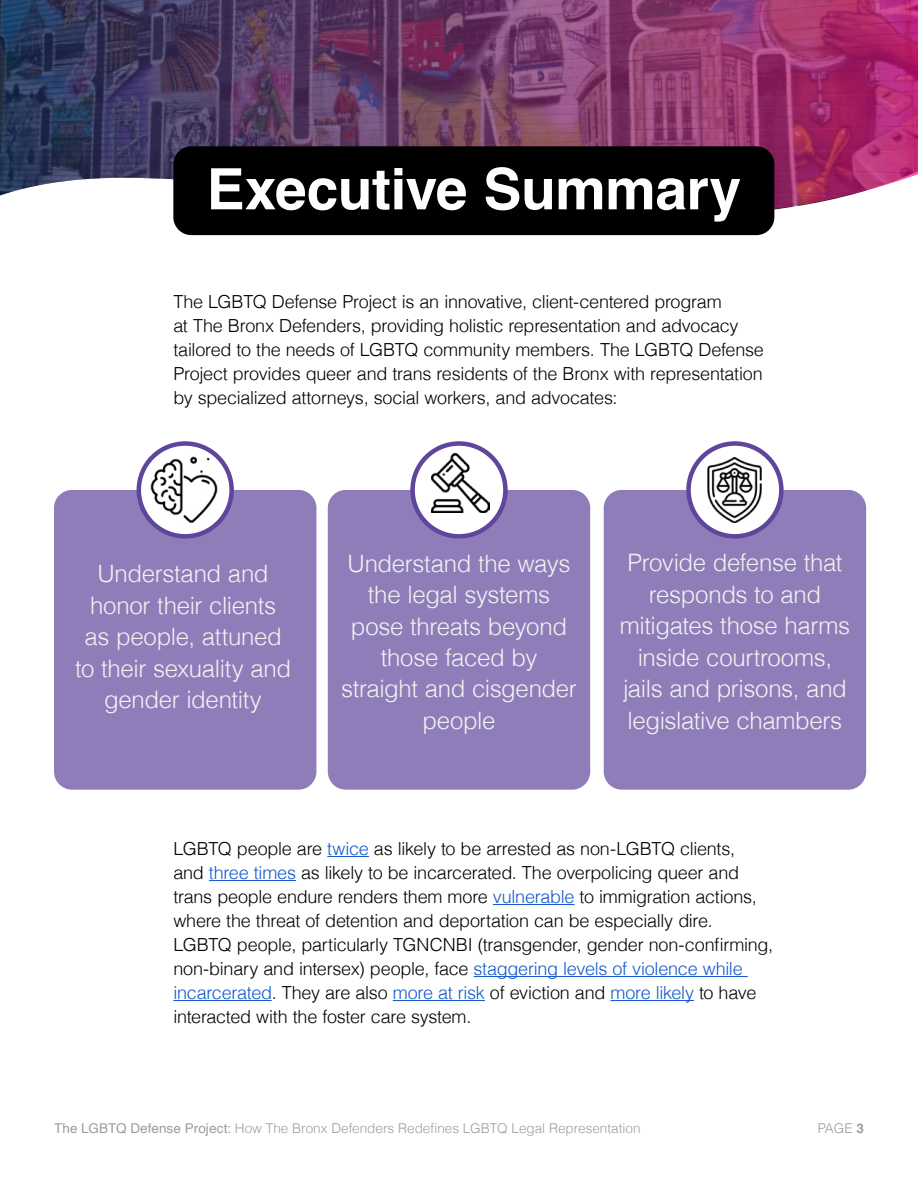
<style>
.page{position:relative;width:918px;height:1188px;background:#fff}
.page>*{position:absolute;margin:0;border:0;box-sizing:border-box;transform-origin:0 0}
.t1{font:700 57px "Helvetica";letter-spacing:-.01em;color:#fff}
.t2{font:300 24px/31.5px "Helvetica";letter-spacing:-.015em;color:#f2f2f2;text-align:center}
.t3{font:300 18px/24px "Helvetica";letter-spacing:-.015em;color:#000}
.t4{font:300 13.5px "Helvetica";color:#606060}
.s1{color:#15c}
.s2{font-weight:400}
.s3{font-weight:700}
</style>
<div class="page">
<img style="left:0;top:0;width:918px;height:217px">
<div style="left:54px;top:490px;width:262px;height:300px;background:#8f7db9;border-radius:18px"></div>
<div style="left:328px;top:490px;width:262px;height:300px;background:#8f7db9;border-radius:18px"></div>
<div style="left:604px;top:490px;width:262px;height:300px;background:#8f7db9;border-radius:18px"></div>
<hr style="left:327px;top:856px;width:42px;height:1px;background:#15c">
<hr style="left:209px;top:880px;width:87px;height:1px;background:#15c">
<hr style="left:493px;top:904px;width:82px;height:1px;background:#15c">
<hr style="left:474px;top:976px;width:274px;height:1px;background:#15c">
<hr style="left:173px;top:1000px;width:99px;height:1px;background:#15c">
<hr style="left:393px;top:1000px;width:92px;height:1px;background:#15c">
<hr style="left:610px;top:1000px;width:84px;height:1px;background:#15c">
<div style="left:173px;top:146px;width:601px;height:89px;background:#000;border-radius:18px"></div>
<svg style="left:139px;top:444px;width:93px;height:92px"></svg>
<div style="left:137px;top:441px;width:97px;height:98px;border:4px solid #5f459b;border-radius:50%"></div>
<svg style="left:413px;top:444px;width:92px;height:92px;fill:#fff"></svg>
<div style="left:410px;top:441px;width:98px;height:98px;border:4px solid #5f459b;border-radius:50%"></div>
<svg style="left:689px;top:444px;width:92px;height:92px"></svg>
<div style="left:686px;top:441px;width:98px;height:98px;border:4px solid #5f459b;border-radius:50%"></div>
<img style="left:142px;top:448px;width:83px;height:83px">
<img style="left:431px;top:454px;width:59px;height:59px">
<img style="left:702px;top:458px;width:65px;height:64px">
<h1 class="t1" style="left:206px;top:154px;width:536px">Executive Summary</h1>
<p class="t3" style="left:173px;top:288px;width:592px">The LGBTQ Defense Project is an innovative, client-centered program<br>at The Bronx Defenders, providing holistic representation and advocacy tailored to the needs of LGBTQ community members. The LGBTQ Defense Project provides queer and trans residents of the Bronx with representation by specialized attorneys, social workers, and advocates:</p>
<h2 class="t2" style="left:75px;top:556px;width:217px">Understand and honor their clients as people, attuned to their sexuality and gender identity</h2>
<h2 class="t2" style="left:341px;top:546px;width:237px">Understand the ways the legal systems pose threats beyond those faced by straight and cisgender people</h2>
<h2 class="t2" style="left:620px;top:546px;width:232px">Provide defense that responds to and mitigates those harms inside courtrooms, jails and prisons, and legislative chambers</h2>
<p class="t3" style="left:173px;top:836px;width:601px">LGBTQ people are <span class="s1">twice</span> as likely to be arrested as non-LGBTQ clients,<br>and <span class="s1">three times</span> as likely to be incarcerated. The overpolicing queer and trans people endure renders them more <span class="s1">vulnerable</span> to immigration actions, where the threat of detention and deportation can be especially dire.<br>LGBTQ people, particularly TGNCNBI (transgender, gender non-confirming, non-binary and intersex) people, face <span class="s1">staggering levels of violence while incarcerated</span>. They are also <span class="s1">more at risk</span> of eviction and <span class="s1">more likely</span> to have interacted with the foster care system.</p>
<p class="t4" style="left:54px;top:1117px;width:588px"><span class="s2">The LGBTQ Defense Project:</span> How The Bronx Defenders Redefines LGBTQ Legal Representation</p>
<p class="t4" style="left:817px;top:1117px;width:48px">PAGE <span class="s3">3</span></p>
</div>
